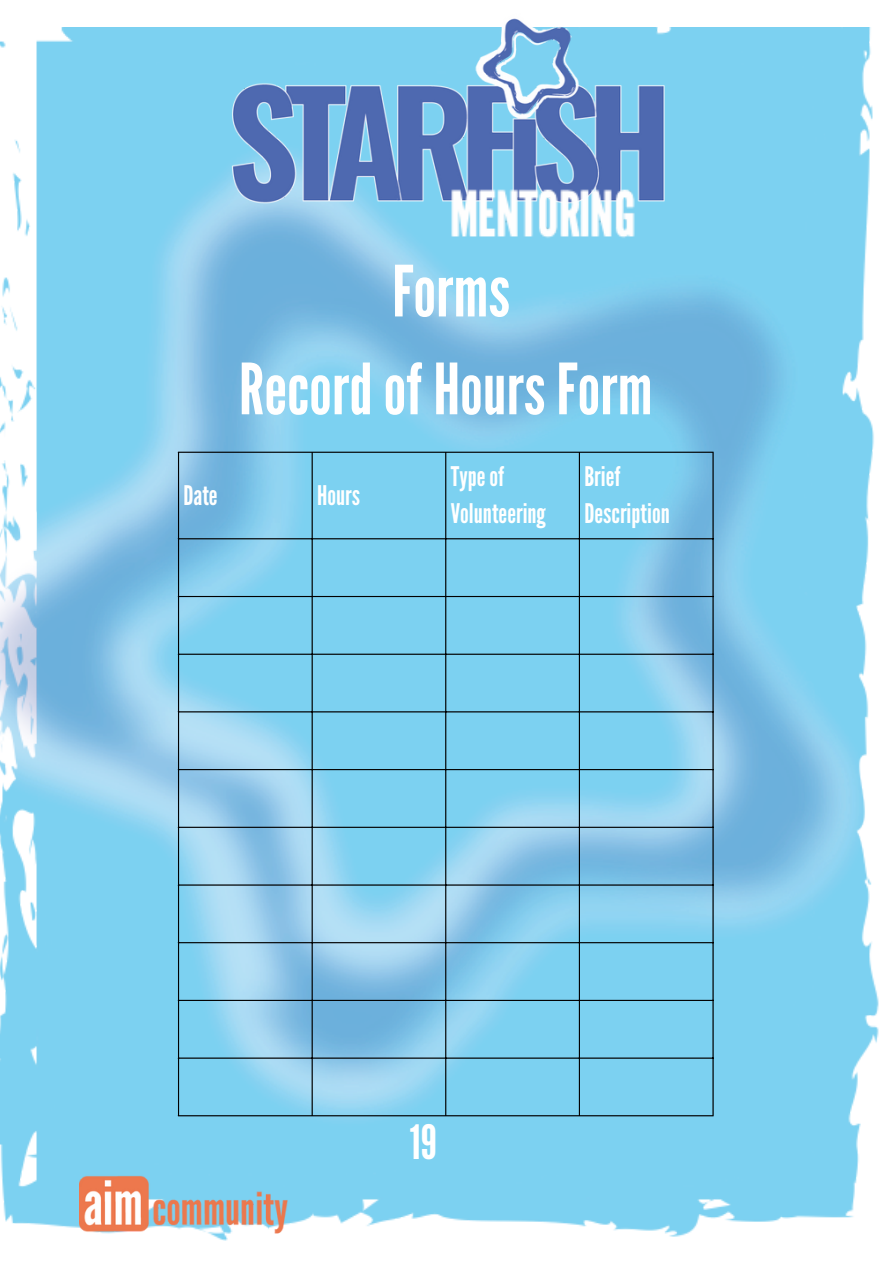
<style>
.page{position:relative;width:893px;height:1264px;background:#fff}
.page>*{position:absolute;margin:0;border:0;box-sizing:border-box;transform-origin:0 0}
.t1{font:70.35px "League Gothic";color:#fff}
.t2{font:47.25px "League Gothic";color:#fff}
.t3{font:27px/37.5px "League Gothic";color:#fff}
</style>
<div class="page">
<img style="left:0;top:28px;width:879px;height:1209px">
<img style="left:227px;top:18px;width:437px;height:233px">
<img style="left:450px;top:183px;width:186px;height:68px">
<img style="left:79px;top:1172px;width:208px;height:67px">
<hr style="left:178px;top:453px;width:1px;height:662px;background:#000">
<hr style="left:311px;top:453px;width:2px;height:662px;background:#000">
<hr style="left:445px;top:453px;width:1px;height:662px;background:#000">
<hr style="left:578px;top:453px;width:2px;height:662px;background:#000">
<hr style="left:712px;top:453px;width:1px;height:662px;background:#000">
<hr style="left:178px;top:451px;width:535px;height:2px;background:#000">
<hr style="left:178px;top:538px;width:535px;height:1px;background:#000">
<hr style="left:178px;top:596px;width:535px;height:1px;background:#000">
<hr style="left:178px;top:653px;width:535px;height:1px;background:#000">
<hr style="left:178px;top:711px;width:535px;height:1px;background:#000">
<hr style="left:178px;top:769px;width:535px;height:1px;background:#000">
<hr style="left:178px;top:826px;width:535px;height:1px;background:#000">
<hr style="left:178px;top:884px;width:535px;height:1px;background:#000">
<hr style="left:178px;top:942px;width:535px;height:1px;background:#000">
<hr style="left:178px;top:999px;width:535px;height:1px;background:#000">
<hr style="left:178px;top:1057px;width:535px;height:1px;background:#000">
<hr style="left:178px;top:1115px;width:535px;height:1px;background:#000">
<p class="t1" style="left:392px;top:251px;width:119px">Forms</p>
<p class="t1" style="left:239px;top:348px;width:415px">RecordofHoursForm</p>
<p class="t3" style="left:183px;top:476px;width:36px">Date</p>
<p class="t3" style="left:317px;top:476px;width:44px">Hours</p>
<p class="t3" style="left:451px;top:458px;width:96px">Typeof<br>Volunteering</p>
<p class="t3" style="left:584px;top:458px;width:87px">Brief<br>Description</p>
<p class="t2" style="left:409px;top:1114px;width:29px">19</p>
</div>
